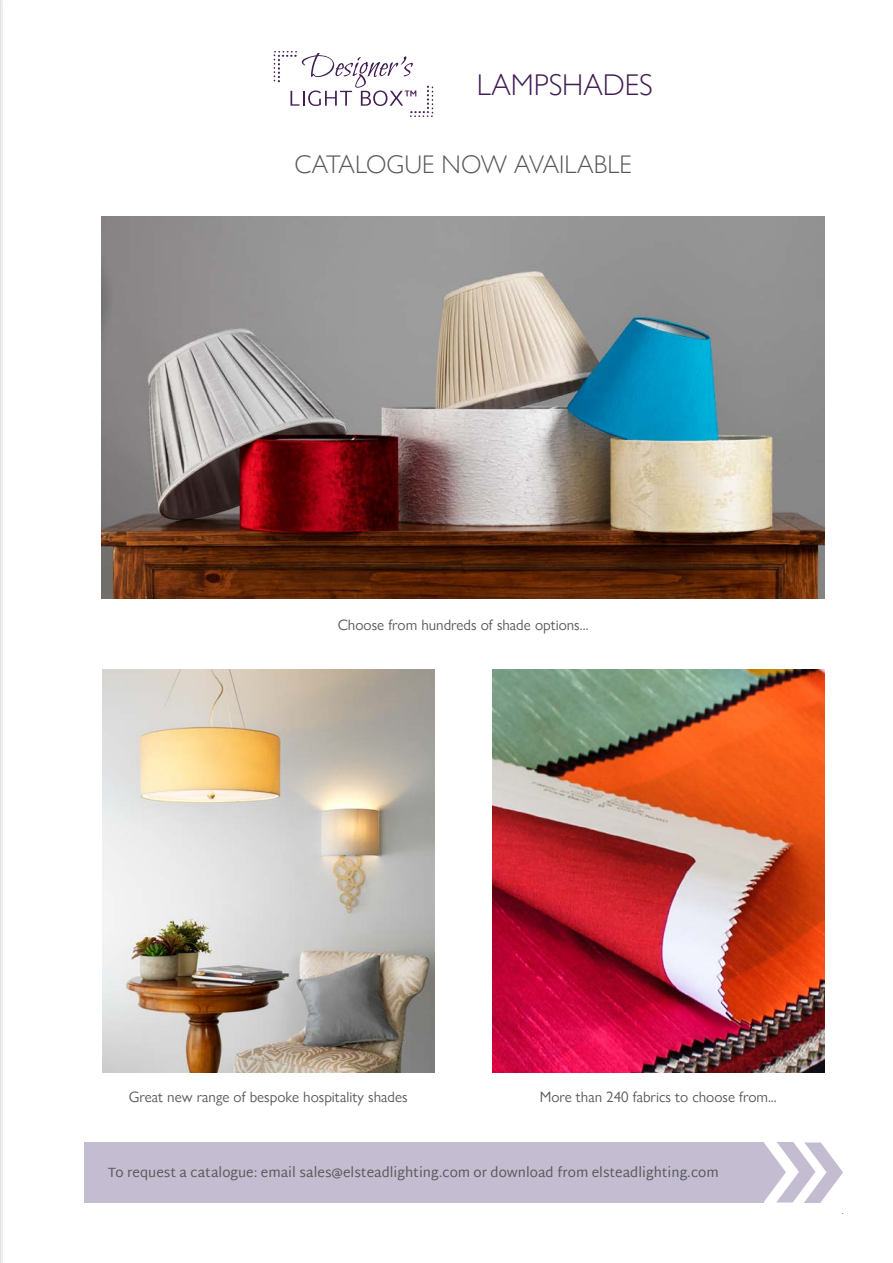
<style>
.page{position:relative;width:893px;height:1263px;background:#fff}
.page>*{position:absolute;margin:0;border:0;box-sizing:border-box;transform-origin:0 0}
.t1{font:300 30px "Gill Sans Nova";color:#411d53}
.t2{font:300 25.5px "Gill Sans Nova";color:#58595b}
.t3{font:15px "Gill Sans Nova";color:#58595b}
.t4{font:13.5px "Martel Sans";color:#58595b}
</style>
<div class="page">
<hr style="left:0;top:0;width:2px;height:1263px;background:#efeff0">
<img style="left:102px;top:216px;width:722px;height:383px">
<img style="left:102px;top:670px;width:332px;height:402px">
<img style="left:492px;top:670px;width:332px;height:402px">
<div style="left:84px;top:1142px;width:679px;height:60px;background:#c4bcd0"></div>
<svg style="left:741px;top:1142px;width:102px;height:61px"></svg>
<svg style="left:274px;top:51px;width:159px;height:66px"></svg>
<h1 class="t1" style="left:477px;top:66px;width:177px">LAMPSHADES</h1>
<h2 class="t2" style="left:294px;top:148px;width:339px">CATALOGUE NOW AVAILABLE</h2>
<p class="t3" style="left:338px;top:615px;width:252px">Choose from hundreds of shade options...</p>
<p class="t3" style="left:129px;top:1088px;width:280px">Great new range of bespoke hospitality shades</p>
<p class="t3" style="left:540px;top:1088px;width:238px">More than 240 fabrics to choose from...</p>
<p class="t4" style="left:108px;top:1165px;width:612px">To request a catalogue: email sales@elsteadlighting.com or download from elsteadlighting.com</p>
</div>
